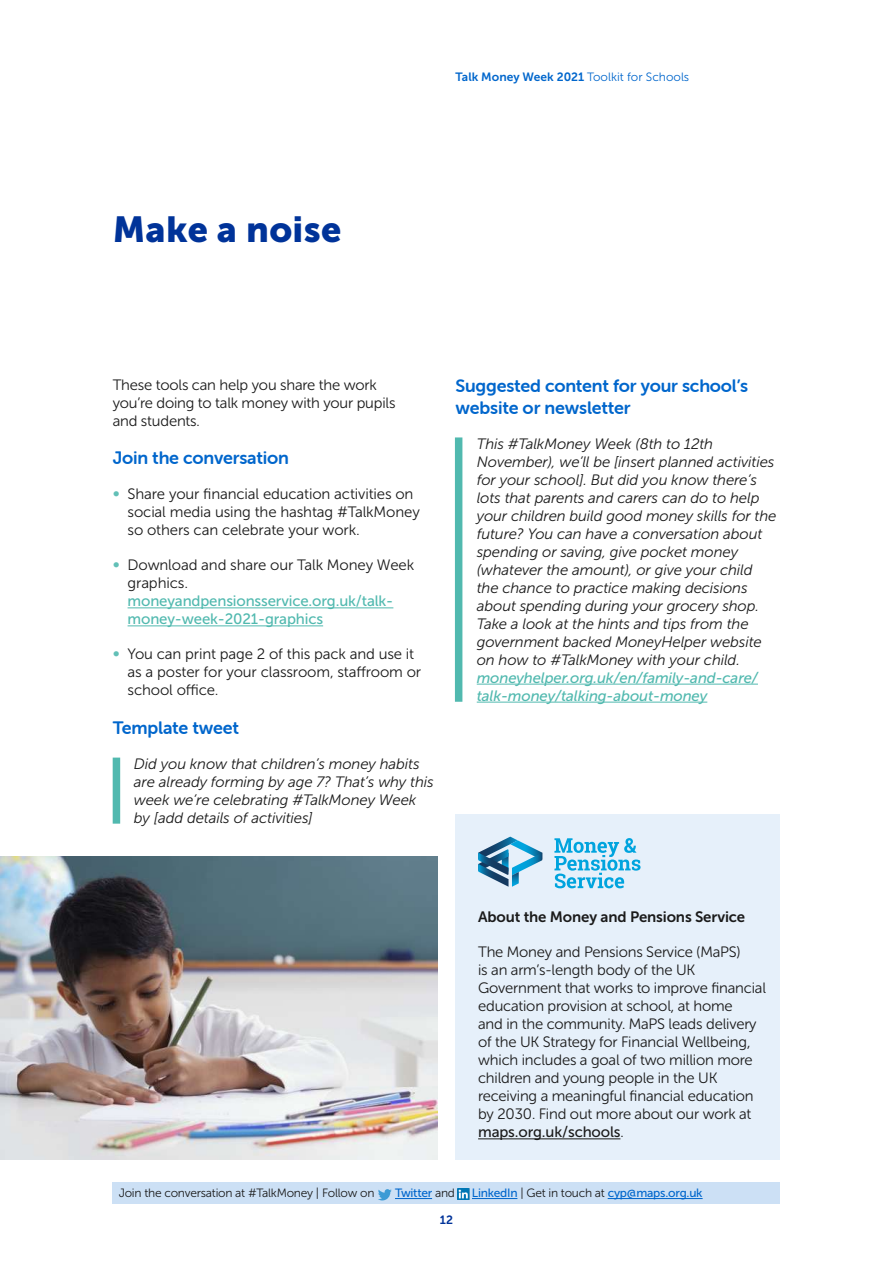
<style>
.page{position:relative;width:893px;height:1263px;background:#fff}
.page>*{position:absolute;margin:0;border:0;box-sizing:border-box;transform-origin:0 0}
.t1{font:36px "Museo Sans 900";letter-spacing:.01em;color:#039}
.t2{font:18px/21.6px "Museo Sans Rounded 700";letter-spacing:-.01em;color:#06c}
.t3{font:italic 15px/18px "Museo Sans 300";letter-spacing:-.01em;color:#1a1a1a}
.t4{font:15px/18px "Museo Sans Rounded 300";letter-spacing:-.01em;color:#1a1a1a}
.t5{font:15px/18px "Museo Sans 300";letter-spacing:-.01em;color:#1a1a1a}
.t6{font:italic 15px/18px "Museo Sans 500";letter-spacing:-.01em;color:#51b9af}
.t7{font:15px/18px "Museo Sans 500";letter-spacing:-.01em;color:#51b9af}
.t8{font:15px "Museo Sans 700";letter-spacing:-.01em;color:#1a1a1a}
.t9{font:15px "Museo Sans 500";letter-spacing:-.01em;color:#1a1a1a}
.t10{font:12px "Museo Sans 500";letter-spacing:-.02em;color:#06c}
.t11{font:12px "Museo Sans 300";letter-spacing:-.02em;color:#1a1a1a}
.t12{font:12px "Museo Sans 700";color:#06c}
.t13{font:12px "Museo Sans 700";color:#039}
.s1{font-family:"Museo Sans 300"}
.s2{font-family:"Museo Sans Rounded 300";color:#62c0b7}
.s3{font-family:"Museo Sans Rounded 300"}
.s4{font-family:"Museo Sans 300";color:#1a1a1a}
</style>
<div class="page">
<div style="left:113px;top:1182px;width:667px;height:21px;background:#cce0f5"></div>
<hr style="left:395px;top:1198px;width:37px;height:1px;background:#06c">
<hr style="left:472px;top:1198px;width:45px;height:1px;background:#06c">
<hr style="left:608px;top:1198px;width:95px;height:1px;background:#06c">
<svg style="left:378px;top:1189px;width:14px;height:11px"></svg>
<svg style="left:458px;top:1188px;width:11px;height:11px"></svg>
<hr style="left:128px;top:607px;width:265px;height:1px;background:#51b9af">
<hr style="left:128px;top:625px;width:195px;height:1px;background:#51b9af">
<hr style="left:477px;top:684px;width:281px;height:1px;background:#51b9af">
<hr style="left:477px;top:702px;width:230px;height:1px;background:#51b9af">
<div style="left:455px;top:814px;width:325px;height:346px;background:#e6f0fa"></div>
<hr style="left:478px;top:1138px;width:142px;height:1px;background:#1a1a1a">
<svg style="left:554px;top:838px;width:87px;height:50px"></svg>
<svg style="left:478px;top:837px;width:64px;height:50px"></svg>
<div style="left:455px;top:437px;width:7px;height:265px;background:#51b9af"></div>
<div style="left:113px;top:758px;width:7px;height:66px;background:#51b9af"></div>
<img style="left:0;top:856px;width:437px;height:304px">
<h1 class="t1" style="left:113px;top:209px;width:230px">Make a noise</h1>
<p class="t12" style="left:455px;top:70px;width:235px">Talk Money Week 2021 <span class="s1">Toolkit for Schools</span></p>
<p class="t4" style="left:113px;top:376px;width:284px">These tools can help you share the work you’re doing to talk money with your pupils and students.</p>
<p class="t2" style="left:113px;top:447px;width:178px">Join the conversation</p>
<p class="t5" style="left:128px;top:485px;width:294px;text-indent:-15px"><span class="s2">∞</span> Share your financial education activities on social media using the hashtag #TalkMoney so others can celebrate your work.</p>
<p class="t5" style="left:128px;top:556px;width:288px;text-indent:-15px"><span class="s2">∞</span> Download and share our Talk Money Week graphics.</p>
<p class="t7" style="left:128px;top:592px;width:267px">moneyandpensionsservice.org.uk/talk&shy;money-week-2021-graphics</p>
<p class="t5" style="left:128px;top:645px;width:295px;text-indent:-15px"><span class="s2">∞</span> You can print page 2 of this pack and use it as a poster for your classroom, staffroom or school office.</p>
<p class="t2" style="left:113px;top:717px;width:128px">Template tweet</p>
<p class="t3" style="left:134px;top:755px;width:301px">Did you know that children’s money habits are already forming by age 7? That’s why this week we’re celebrating #TalkMoney Week by [add details of activities]</p>
<p class="t2" style="left:455px;top:375px;width:294px">Suggested content for your school’s website or newsletter</p>
<p class="t3" style="left:477px;top:434px;width:301px">This #TalkMoney Week (8th to 12th November), we’ll be [insert planned activities for your school]. But did you know there’s lots that parents and carers can do to help your children build good money skills for the future? You can have a conversation about spending or saving, give pocket money (whatever the amount), or give your child the chance to practice making decisions about spending during your grocery shop.<br>Take a look at the hints and tips from the government backed MoneyHelper website on how to #TalkMoney with your child.</p>
<p class="t6" style="left:477px;top:668px;width:283px">moneyhelper.org.uk/en/family-and-care/ talk-money/talking-about-money</p>
<p class="t8" style="left:478px;top:909px;width:269px">About the Money and Pensions Service</p>
<p class="t4" style="left:478px;top:943px;width:289px">The Money and Pensions Service (MaPS)<br>is an arm’s-length body of the UK Government that works to improve financial education provision at school, at home<br>and in the community. MaPS leads delivery of the UK Strategy for Financial Wellbeing, which includes a goal of two million more children and young people in the UK receiving a meaningful financial education by 2030. Find out more about our work at</p>
<p class="t9" style="left:478px;top:1124px;width:147px">maps.org.uk/schools<span class="s3">.</span></p>
<p class="t11" style="left:119px;top:1187px;width:257px">Join the conversation at #TalkMoney | Follow on</p>
<p class="t10" style="left:395px;top:1186px;width:62px">Twitter <span class="s4">and</span></p>
<p class="t10" style="left:472px;top:1186px;width:232px">LinkedIn <span class="s4">| Get in touch at</span> cyp@maps.org.uk</p>
<p class="t13" style="left:440px;top:1213px;width:15px">12</p>
</div>
